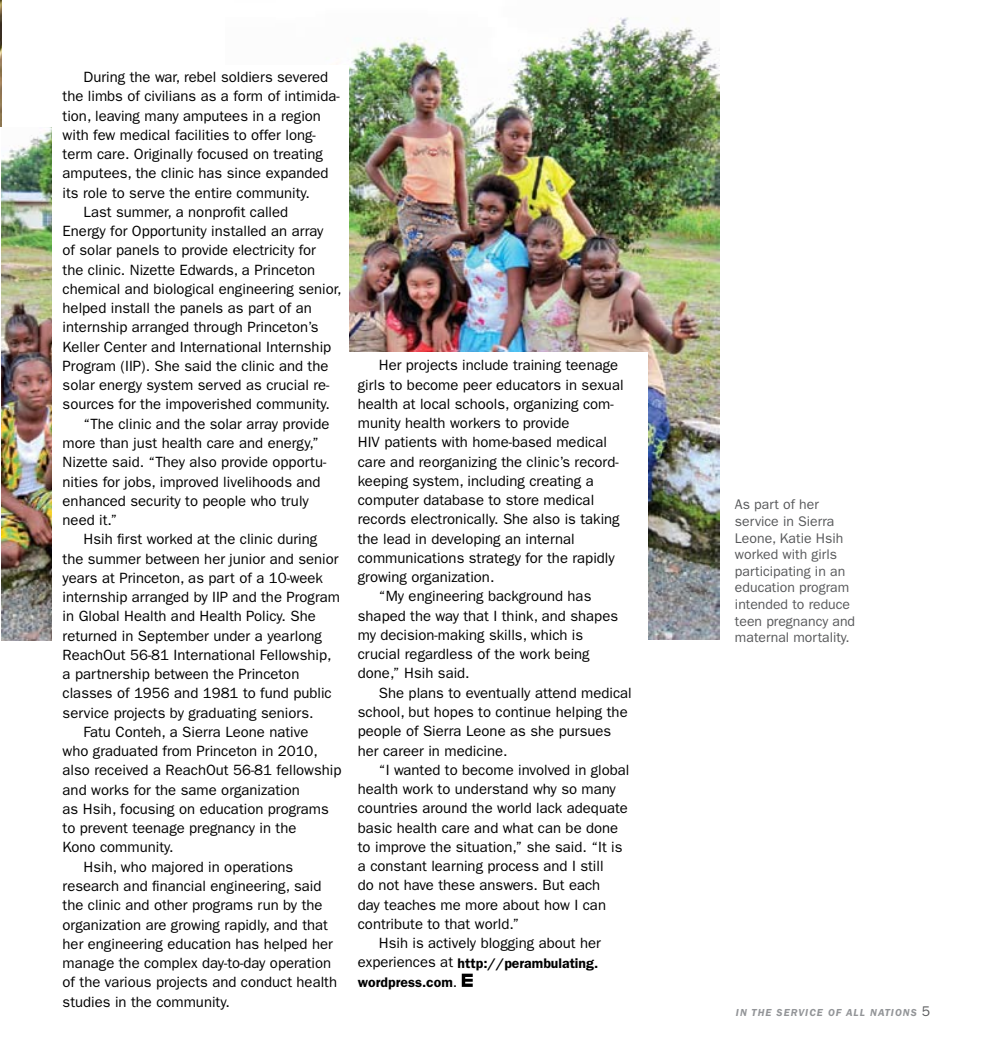
<style>
.page{position:relative;width:993px;height:1056px;background:#fff}
.page>*{position:absolute;margin:0;border:0;box-sizing:border-box;transform-origin:0 0}
.t1{font:14.88px "ITC Franklin Gothic Std";color:#000}
.t2{font:14px/16.6px "ITC Franklin Gothic Std";color:#58595b}
.t3{font:600 14px/19.2px "ITC Franklin Gothic Std";color:#000}
.t4{font:italic 600 10.5px "ITC Franklin Gothic Std";letter-spacing:.1em;color:#939598}
.s1{font-weight:400;font-size:14.88px}
.s2{font-weight:400;font-style:normal;font-size:14px;color:#58595b}
</style>
<div class="page">
<img style="left:349px;top:17px;width:370px;height:622px">
<img style="left:0;top:0;width:2px;height:126px">
<img style="left:1px;top:127px;width:51px;height:513px">
<div style="left:342px;top:352px;width:306px;height:592px;background:#fff"></div>
<svg style="left:461px;top:973px;width:11px;height:13px"></svg>
<p class="t1" style="left:84px;top:68px;width:246px">During the war, rebel soldiers severed</p>
<p class="t1" style="left:63px;top:88px;width:278px">the limbs of civilians as a form of intimida-</p>
<p class="t1" style="left:63px;top:107px;width:260px">tion, leaving many amputees in a region</p>
<p class="t1" style="left:63px;top:126px;width:255px">with few medical facilities to offer long-</p>
<p class="t1" style="left:63px;top:145px;width:262px">term care. Originally focused on treating</p>
<p class="t1" style="left:63px;top:165px;width:267px">amputees, the clinic has since expanded</p>
<p class="t1" style="left:63px;top:184px;width:249px">its role to serve the entire community.</p>
<p class="t1" style="left:84px;top:203px;width:206px">Last summer, a nonprofit called</p>
<p class="t1" style="left:63px;top:222px;width:262px">Energy for Opportunity installed an array</p>
<p class="t1" style="left:63px;top:242px;width:255px">of solar panels to provide electricity for</p>
<p class="t1" style="left:63px;top:261px;width:254px">the clinic. Nizette Edwards, a Princeton</p>
<p class="t1" style="left:63px;top:280px;width:280px">chemical and biological engineering senior,</p>
<p class="t1" style="left:63px;top:299px;width:251px">helped install the panels as part of an</p>
<p class="t1" style="left:63px;top:319px;width:257px">internship arranged through Princeton’s</p>
<p class="t1" style="left:63px;top:338px;width:270px">Keller Center and International Internship</p>
<p class="t1" style="left:63px;top:357px;width:267px">Program (IIP). She said the clinic and the</p>
<p class="t1" style="left:63px;top:376px;width:268px">solar energy system served as crucial re-</p>
<p class="t1" style="left:63px;top:396px;width:269px">sources for the impoverished community.</p>
<p class="t1" style="left:84px;top:415px;width:247px">“The clinic and the solar array provide</p>
<p class="t1" style="left:63px;top:434px;width:258px">more than just health care and energy,”</p>
<p class="t1" style="left:63px;top:453px;width:265px">Nizette said. “They also provide opportu-</p>
<p class="t1" style="left:63px;top:473px;width:259px">nities for jobs, improved livelihoods and</p>
<p class="t1" style="left:63px;top:492px;width:248px">enhanced security to people who truly</p>
<p class="t1" style="left:63px;top:511px;width:56px">need it.”</p>
<p class="t1" style="left:84px;top:530px;width:235px">Hsih first worked at the clinic during</p>
<p class="t1" style="left:63px;top:550px;width:277px">the summer between her junior and senior</p>
<p class="t1" style="left:63px;top:569px;width:262px">years at Princeton, as part of a 10-week</p>
<p class="t1" style="left:63px;top:588px;width:279px">internship arranged by IIP and the Program</p>
<p class="t1" style="left:63px;top:607px;width:255px">in Global Health and Health Policy. She</p>
<p class="t1" style="left:63px;top:627px;width:261px">returned in September under a yearlong</p>
<p class="t1" style="left:63px;top:646px;width:270px">ReachOut 56-81 International Fellowship,</p>
<p class="t1" style="left:63px;top:665px;width:238px">a partnership between the Princeton</p>
<p class="t1" style="left:63px;top:684px;width:270px">classes of 1956 and 1981 to fund public</p>
<p class="t1" style="left:63px;top:704px;width:252px">service projects by graduating seniors.</p>
<p class="t1" style="left:84px;top:723px;width:226px">Fatu Conteh, a Sierra Leone native</p>
<p class="t1" style="left:63px;top:742px;width:257px">who graduated from Princeton in 2010,</p>
<p class="t1" style="left:63px;top:761px;width:280px">also received a ReachOut 56-81 fellowship</p>
<p class="t1" style="left:63px;top:781px;width:239px">and works for the same organization</p>
<p class="t1" style="left:63px;top:800px;width:268px">as Hsih, focusing on education programs</p>
<p class="t1" style="left:63px;top:819px;width:235px">to prevent teenage pregnancy in the</p>
<p class="t1" style="left:63px;top:838px;width:112px">Kono community.</p>
<p class="t1" style="left:84px;top:858px;width:211px">Hsih, who majored in operations</p>
<p class="t1" style="left:63px;top:877px;width:260px">research and financial engineering, said</p>
<p class="t1" style="left:63px;top:896px;width:261px">the clinic and other programs run by the</p>
<p class="t1" style="left:63px;top:915px;width:267px">organization are growing rapidly, and that</p>
<p class="t1" style="left:63px;top:935px;width:272px">her engineering education has helped her</p>
<p class="t1" style="left:63px;top:954px;width:270px">manage the complex day-to-day operation</p>
<p class="t1" style="left:63px;top:973px;width:276px">of the various projects and conduct health</p>
<p class="t1" style="left:63px;top:992px;width:169px">studies in the community.</p>
<p class="t1" style="left:379px;top:356px;width:241px">Her projects include training teenage</p>
<p class="t1" style="left:358px;top:376px;width:267px">girls to become peer educators in sexual</p>
<p class="t1" style="left:358px;top:395px;width:257px">health at local schools, organizing com-</p>
<p class="t1" style="left:358px;top:414px;width:213px">munity health workers to provide</p>
<p class="t1" style="left:358px;top:433px;width:251px">HIV patients with home-based medical</p>
<p class="t1" style="left:358px;top:453px;width:262px">care and reorganizing the clinic’s record-</p>
<p class="t1" style="left:358px;top:472px;width:237px">keeping system, including creating a</p>
<p class="t1" style="left:358px;top:491px;width:238px">computer database to store medical</p>
<p class="t1" style="left:358px;top:510px;width:263px">records electronically. She also is taking</p>
<p class="t1" style="left:358px;top:530px;width:218px">the lead in developing an internal</p>
<p class="t1" style="left:358px;top:549px;width:258px">communications strategy for the rapidly</p>
<p class="t1" style="left:358px;top:568px;width:138px">growing organization.</p>
<p class="t1" style="left:379px;top:587px;width:214px">“My engineering background has</p>
<p class="t1" style="left:358px;top:607px;width:262px">shaped the way that I think, and shapes</p>
<p class="t1" style="left:358px;top:626px;width:227px">my decision-making skills, which is</p>
<p class="t1" style="left:358px;top:645px;width:233px">crucial regardless of the work being</p>
<p class="t1" style="left:358px;top:664px;width:113px">done,” Hsih said.</p>
<p class="t1" style="left:379px;top:684px;width:254px">She plans to eventually attend medical</p>
<p class="t1" style="left:358px;top:703px;width:271px">school, but hopes to continue helping the</p>
<p class="t1" style="left:358px;top:722px;width:255px">people of Sierra Leone as she pursues</p>
<p class="t1" style="left:358px;top:741px;width:151px">her career in medicine.</p>
<p class="t1" style="left:379px;top:761px;width:252px">“I wanted to become involved in global</p>
<p class="t1" style="left:358px;top:780px;width:259px">health work to understand why so many</p>
<p class="t1" style="left:358px;top:799px;width:271px">countries around the world lack adequate</p>
<p class="t1" style="left:358px;top:818px;width:262px">basic health care and what can be done</p>
<p class="t1" style="left:358px;top:838px;width:266px">to improve the situation,” she said. “It is</p>
<p class="t1" style="left:358px;top:857px;width:247px">a constant learning process and I still</p>
<p class="t1" style="left:358px;top:876px;width:244px">do not have these answers. But each</p>
<p class="t1" style="left:358px;top:895px;width:250px">day teaches me more about how I can</p>
<p class="t1" style="left:358px;top:915px;width:163px">contribute to that world.”</p>
<p class="t1" style="left:379px;top:934px;width:223px">Hsih is actively blogging about her</p>
<p class="t3" style="left:358px;top:952px;width:242px"><span class="s1">experiences at</span> http://perambulating. wordpress.com<span class="s1">.</span></p>
<p class="t2" style="left:734px;top:496px;width:122px">As part of her service in Sierra<br>Leone, Katie Hsih worked with girls participating in an education program intended to reduce teen pregnancy and maternal mortality.</p>
<p class="t4" style="left:735px;top:1006px;width:196px">IN THE SERVICE OF ALL NATIONS <span class="s2">5</span></p>
</div>
